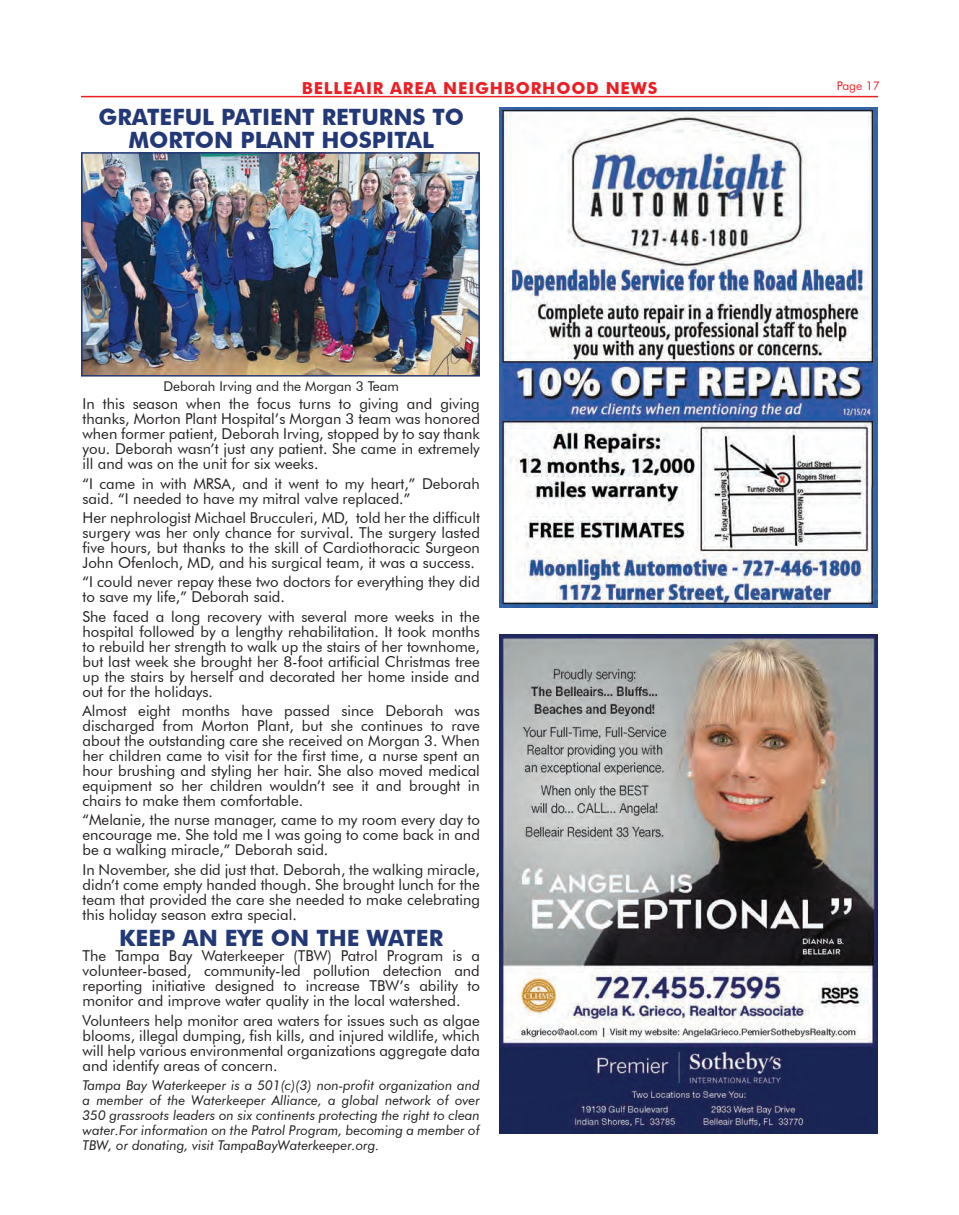
<style>
.page{position:relative;width:959px;height:1215px;background:#fff}
.page>*{position:absolute;margin:0;border:0;box-sizing:border-box;transform-origin:0 0}
.Headlines{font:700 22.5px/22.5px "Futura BT";color:#233876;text-align:center}
.t1{font:700 16.5px "Futura BT";letter-spacing:.05em;color:#ee1d23}
.text{font:15px/15px "Futura BT";color:#231f20;text-align:justify}
.t2{font:italic 13.5px/15px "Futura BT";color:#231f20;text-align:justify}
.text-2{font:13.5px "Futura BT";color:#231f20}
.t3{font:12px "Futura BT";color:#ee1d23}
</style>
<div class="page">
<hr style="left:81px;top:96px;width:797px;height:1px;background:#ee1d23">
<img style="left:500px;top:634px;width:378px;height:500px">
<img style="left:500px;top:108px;width:378px;height:500px">
<img style="left:83px;top:154px;width:395px;height:221px">
<div style="left:81px;top:152px;width:399px;height:225px;border:1px solid #233876"></div>
<p class="t1" style="left:302px;top:78px;width:357px">BELLEAIR AREA NEIGHBORHOOD NEWS</p>
<p class="t3" style="left:836px;top:79px;width:44px">Page 17</p>
<p class="Headlines" style="left:98px;top:106px;width:367px">GRATEFUL PATIENT RETURNS TO<br>MORTON PLANT HOSPITAL</p>
<p class="text-2" style="left:163px;top:378px;width:237px">Deborah Irving and the Morgan 3 Team</p>
<p class="text" style="left:82px;top:396px;width:399px">In this season when the focus turns to giving and giving thanks, Morton Plant Hospital’s Morgan 3 team was honored when former patient, Deborah Irving, stopped by to say thank you. Deborah wasn’t just any patient. She came in extremely ill and was on the unit for six weeks.</p>
<p class="text" style="left:82px;top:476px;width:399px">“I came in with MRSA, and it went to my heart,” Deborah said. “I needed to have my mitral valve replaced.”</p>
<p class="text" style="left:82px;top:510px;width:399px">Her nephrologist Michael Brucculeri, MD, told her the difficult surgery was her only chance for survival. The surgery lasted five hours, but thanks to the skill of Cardiothoracic Surgeon John Ofenloch, MD, and his surgical team, it was a success.</p>
<p class="text" style="left:82px;top:574px;width:399px">“I could never repay these two doctors for everything they did to save my life,” Deborah said.</p>
<p class="text" style="left:82px;top:609px;width:399px">She faced a long recovery with several more weeks in the hospital followed by a lengthy rehabilitation. It took months to rebuild her strength to walk up the stairs of her townhome, but last week she brought her 8-foot artificial Christmas tree up the stairs by herself and decorated her home inside and out for the holidays.</p>
<p class="text" style="left:82px;top:703px;width:399px">Almost eight months have passed since Deborah was discharged from Morton Plant, but she continues to rave about the outstanding care she received on Morgan 3. When her children came to visit for the first time, a nurse spent an hour brushing and styling her hair. She also moved medical equipment so her children wouldn’t see it and brought in chairs to make them comfortable.</p>
<p class="text" style="left:82px;top:812px;width:399px">“Melanie, the nurse manager, came to my room every day to encourage me. She told me I was going to come back in and be a walking miracle,” Deborah said.</p>
<p class="text" style="left:82px;top:862px;width:399px">In November, she did just that. Deborah, the walking miracle, didn’t come empty handed though. She brought lunch for the team that provided the care she needed to make celebrating this holiday season extra special.</p>
<p class="Headlines" style="left:119px;top:927px;width:325px">KEEP AN EYE ON THE WATER</p>
<p class="text" style="left:82px;top:948px;width:399px">The Tampa Bay Waterkeeper (TBW) Patrol Program is a volunteer-based, community-led pollution detection and reporting initiative designed to increase TBW’s ability to monitor and improve water quality in the local watershed.</p>
<p class="text" style="left:82px;top:1013px;width:399px">Volunteers help monitor area waters for issues such as algae blooms, illegal dumping, fish kills, and injured wildlife, which will help various environmental organizations aggregate data and identify areas of concern.</p>
<p class="t2" style="left:82px;top:1078px;width:399px">Tampa Bay Waterkeeper is a 501(c)(3) non-profit organization and a member of the Waterkeeper Alliance, a global network of over 350 grassroots leaders on six continents protecting the right to clean water.For information on the Patrol Program, becoming a member of TBW, or donating, visit TampaBayWaterkeeper.org.</p>
</div>
